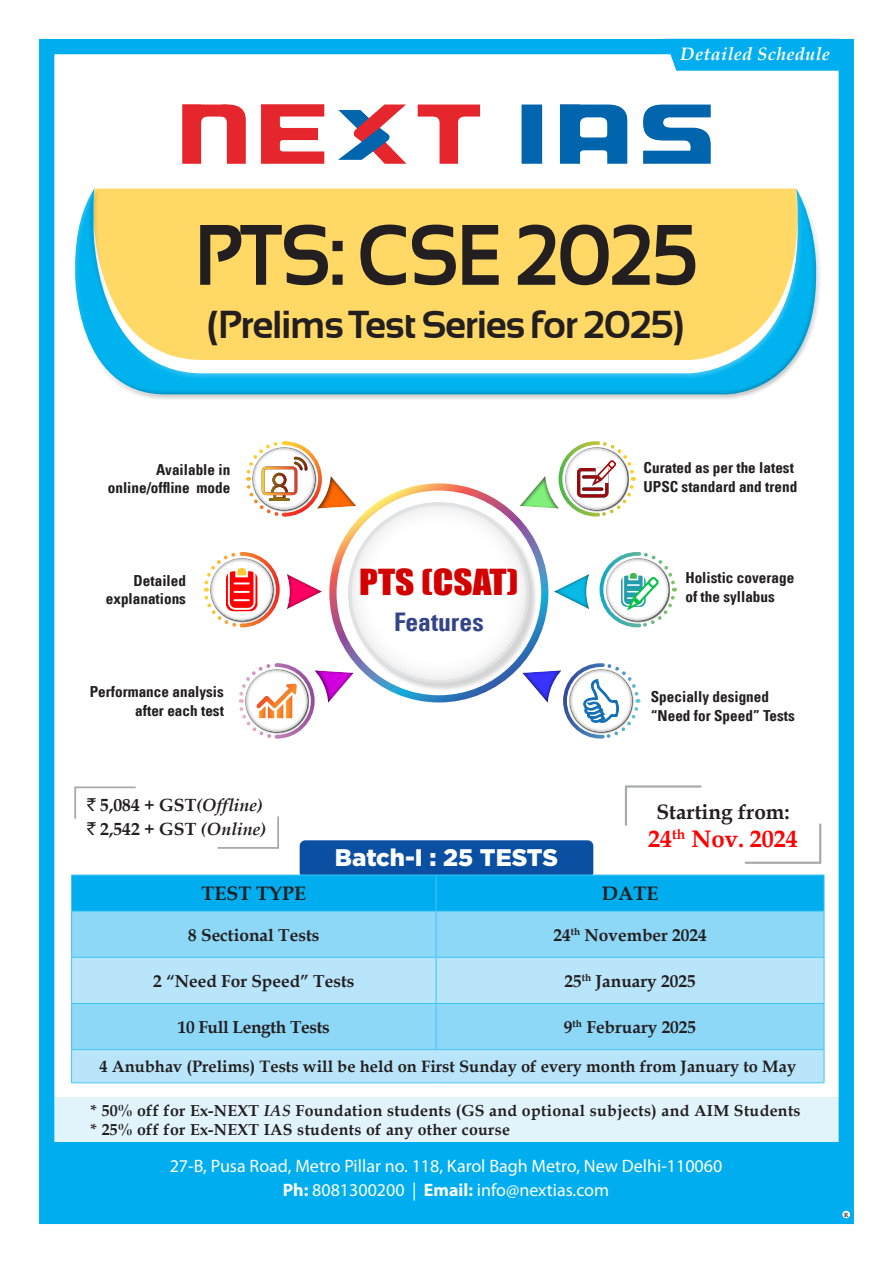
<style>
.page{position:relative;width:893px;height:1263px;background:#fff}
.page>*{position:absolute;margin:0;border:0;box-sizing:border-box;transform-origin:0 0}
.t1{font:700 85.65px "Sansation";letter-spacing:-.02em;color:#231f20;scale:.91 1}
.t2{font:700 38.7px "Sansation";letter-spacing:-.02em;color:#231f20}
.t3{font:33px "Impact";color:#d30000;scale:1.13 1}
.t4{font:700 condensed 25.65px "Univers LT";color:#334588}
.t5{font:900 24px "Gotham";color:#fff}
.t6{font:700 24px "Book Antiqua";color:#f00}
.t7{font:700 20.85px "Book Antiqua";color:#231f20}
.t8{font:700 19.5px "Book Antiqua";color:#231f20}
.t9{font:18px "Myriad Pro";color:#fff}
.t10{font:italic 700 18px "Book Antiqua";letter-spacing:.02em;color:#fff}
.t11{font:700 17.55px "Book Antiqua";color:#231f20}
.t12{font:700 17.25px "Book Antiqua";color:#231f20}
.t13{font:700 17.25px "Book Antiqua";letter-spacing:-.02em;color:#231f20}
.t14{font:700 16.5px "Book Antiqua";color:#231f20}
.t15{font:700 15.9px "Book Antiqua";letter-spacing:.02em;color:#231f20}
.t16{font:700 condensed 15.15px/18.3px "Univers LT";color:#231f20}
.t17{font:700 6px "Book Antiqua";color:#231f20}
.s1{font-family:"Rupee Foradian";font-weight:400}
.s2{font-style:italic}
.s3{font-weight:700}
</style>
<div class="page">
<img style="left:182px;top:104px;width:529px;height:60px">
<div style="left:70px;top:184px;width:733px;height:195px;background:#fff;opacity:.75"></div>
<div style="left:88px;top:187px;width:734px;height:213px;background:#231f20;opacity:.75"></div>
<div style="left:54px;top:1097px;width:785px;height:45px;background:#e1f4fc"></div>
<div style="left:39px;top:39px;width:815px;height:1185px;border:15px solid #00aeef"></div>
<svg style="left:665px;top:38px;width:174px;height:33px;background:#0eb2ef"></svg>
<div style="left:300px;top:840px;width:293px;height:38px;background:#0a4fa2;border-radius:6px"></div>
<div style="left:72px;top:876px;width:752px;height:35px;background:#00aeef"></div>
<div style="left:72px;top:912px;width:752px;height:45px;background:#8dd7f7"></div>
<svg style="left:72px;top:958px;width:752px;height:124px;background:#a8dff8"></svg>
<hr style="left:71px;top:875px;width:365px;height:1px;background:#40c7f4">
<hr style="left:71px;top:875px;width:1px;height:36px;background:#40c7f4">
<hr style="left:436px;top:875px;width:388px;height:1px;background:#40c7f4">
<hr style="left:436px;top:875px;width:1px;height:36px;background:#40c7f4">
<hr style="left:824px;top:875px;width:1px;height:36px;background:#40c7f4">
<hr style="left:71px;top:911px;width:365px;height:1px;background:#40c7f4">
<hr style="left:436px;top:911px;width:388px;height:1px;background:#40c7f4">
<hr style="left:72px;top:1049px;width:364px;height:1px;background:#40c7f4">
<hr style="left:436px;top:1049px;width:388px;height:1px;background:#40c7f4">
<hr style="left:71px;top:1082px;width:365px;height:1px;background:#40c7f4">
<hr style="left:436px;top:1082px;width:388px;height:1px;background:#40c7f4">
<hr style="left:71px;top:911px;width:1px;height:46px;background:#40c7f4">
<hr style="left:436px;top:911px;width:1px;height:46px;background:#40c7f4">
<hr style="left:824px;top:911px;width:1px;height:46px;background:#40c7f4">
<hr style="left:71px;top:957px;width:365px;height:1px;background:#40c7f4">
<hr style="left:71px;top:958px;width:1px;height:45px;background:#40c7f4">
<hr style="left:436px;top:957px;width:388px;height:1px;background:#40c7f4">
<hr style="left:436px;top:958px;width:1px;height:45px;background:#40c7f4">
<hr style="left:824px;top:958px;width:1px;height:45px;background:#40c7f4">
<hr style="left:71px;top:1003px;width:365px;height:1px;background:#40c7f4">
<hr style="left:71px;top:1004px;width:1px;height:45px;background:#40c7f4">
<hr style="left:436px;top:1003px;width:388px;height:1px;background:#40c7f4">
<hr style="left:436px;top:1004px;width:1px;height:45px;background:#40c7f4">
<hr style="left:824px;top:1004px;width:1px;height:45px;background:#40c7f4">
<hr style="left:71px;top:1049px;width:1px;height:33px;background:#40c7f4">
<hr style="left:824px;top:1049px;width:1px;height:33px;background:#40c7f4">
<div style="left:50px;top:1142px;width:792px;height:68px;background:#00aeef"></div>
<svg style="left:329px;top:483px;width:219px;height:219px"></svg>
<div style="left:348px;top:502px;width:190px;height:190px;background:#231f20;opacity:.19"></div>
<div style="left:348px;top:501px;width:184px;height:183px;background:#231f20;opacity:.19"></div>
<svg style="left:599px;top:552px;width:78px;height:76px"></svg>
<svg style="left:238px;top:655px;width:125px;height:84px"></svg>
<svg style="left:513px;top:655px;width:128px;height:84px"></svg>
<svg style="left:246px;top:441px;width:120px;height:83px"></svg>
<svg style="left:510px;top:441px;width:126px;height:83px"></svg>
<svg style="left:203px;top:552px;width:77px;height:76px"></svg>
<div style="left:286px;top:573px;width:38px;height:39px;background:#231f20;opacity:.75"></div>
<div style="left:552px;top:573px;width:38px;height:39px;background:#231f20;opacity:.75"></div>
<svg style="left:624px;top:785px;width:78px;height:41px"></svg>
<svg style="left:745px;top:823px;width:77px;height:41px"></svg>
<svg style="left:74px;top:786px;width:62px;height:33px"></svg>
<svg style="left:217px;top:816px;width:62px;height:33px"></svg>
<div style="left:842px;top:1211px;width:8px;height:7px;background:#fff;border-radius:50%"></div>
<p class="t10" style="left:681px;top:42px;width:151px">Detailed Schedule</p>
<p class="t1" style="left:194px;top:206px;width:553px">PTS: CSE 2025</p>
<p class="t2" style="left:207px;top:302px;width:479px">(Prelims Test Series for 2025)</p>
<p class="t16" style="left:108px;top:461px;width:124px;text-align:right">Available in online/offline mode</p>
<p class="t16" style="left:644px;top:459px;width:155px">Curated as per the latest<br>UPSC standard and trend</p>
<p class="t16" style="left:106px;top:571px;width:82px;text-align:right">Detailed explanations</p>
<p class="t3" style="left:359px;top:557px;width:142px">PTS (CSAT)</p>
<p class="t4" style="left:394px;top:606px;width:91px">Features</p>
<p class="t16" style="left:685px;top:569px;width:110px">Holistic coverage of the syllabus</p>
<p class="t16" style="left:90px;top:683px;width:136px;text-align:right">Performance analysis after each test</p>
<p class="t16" style="left:651px;top:688px;width:146px">Specially designed “Need for Speed” Tests</p>
<p class="t11" style="left:87px;top:793px;width:177px"><span class="s1">`</span> 5,084 + GST<span class="s2">(Offline)</span></p>
<p class="t11" style="left:87px;top:817px;width:181px"><span class="s1">`</span> 2,542 + GST <span class="s2">(Online)</span></p>
<p class="t5" style="left:335px;top:844px;width:225px">Batch-I : 25 TESTS</p>
<p class="t7" style="left:656px;top:798px;width:135px">Starting from:</p>
<p class="t6" style="left:648px;top:822px;width:151px">24<sup>th</sup> Nov. 2024</p>
<p class="t8" style="left:202px;top:880px;width:106px">TEST TYPE</p>
<p class="t8" style="left:602px;top:880px;width:58px">DATE</p>
<p class="t12" style="left:188px;top:923px;width:133px">8 Sectional Tests</p>
<p class="t12" style="left:553px;top:923px;width:155px">24<sup>th</sup> November 2024</p>
<p class="t12" style="left:153px;top:969px;width:203px">2 “Need For Speed” Tests</p>
<p class="t12" style="left:564px;top:969px;width:133px">25<sup>th</sup> January 2025</p>
<p class="t13" style="left:178px;top:1015px;width:154px">10 Full Length Tests</p>
<p class="t12" style="left:564px;top:1015px;width:134px">9<sup>th</sup> February 2025</p>
<p class="t14" style="left:99px;top:1055px;width:698px">4 Anubhav (Prelims) Tests will be held on First Sunday of every month from January to May</p>
<p class="t15" style="left:90px;top:1099px;width:712px">* 50% off for Ex-NEXT <span class="s2">IAS</span> Foundation students (GS and optional subjects) and AIM Students</p>
<p class="t15" style="left:90px;top:1118px;width:422px">* 25% off for Ex-NEXT IAS students of any other course</p>
<p class="t9" style="left:170px;top:1154px;width:554px">27-B, Pusa Road, Metro Pillar no. 118, Karol Bagh Metro, New Delhi-110060</p>
<p class="t9" style="left:283px;top:1178px;width:328px"><span class="s3">Ph:</span> 8081300200 | <span class="s3">Email:</span> info@nextias.com</p>
<p class="t17" style="left:844px;top:1210px;width:6px">R</p>
</div>
